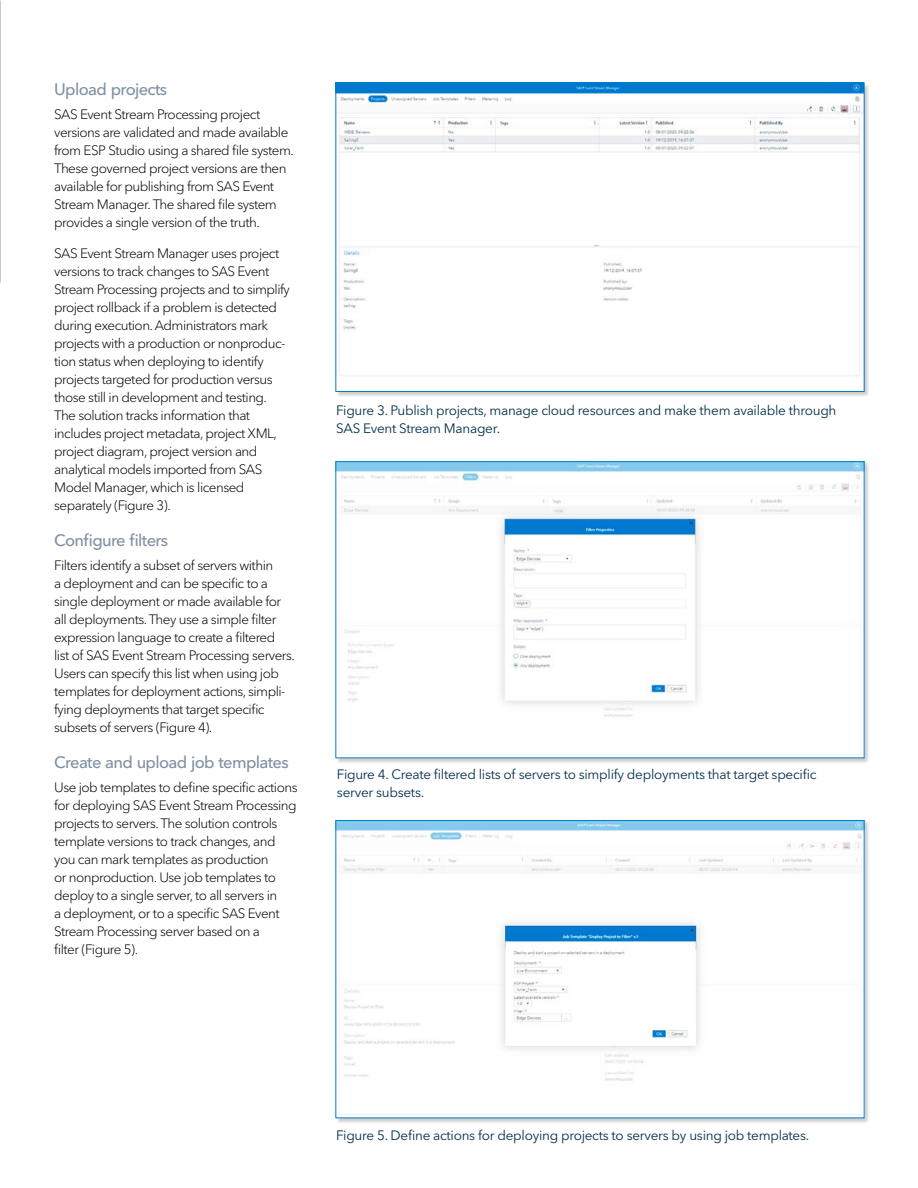
<style>
.page{position:relative;width:918px;height:1188px;background:#fff}
.page>*{position:absolute;margin:0;border:0;box-sizing:border-box;transform-origin:0 0}
.Subhead-2-Slate{font:500 16.5px "Avenir Next W1 G";letter-spacing:-.04em;color:#8091a3}
.Body{font:300 13.5px/18px "Avenir Next W1 G";letter-spacing:-.04em;color:#000}
.Figure_Caption{font:13.5px/18px "Avenir Next W1 G";letter-spacing:-.02em;color:#04304b}
</style>
<div class="page">
<div style="left:336px;top:83px;width:534px;height:315px;background:#000;opacity:.2"></div>
<div style="left:336px;top:83px;width:528px;height:309px;background:#fff"></div>
<img style="left:337px;top:84px;width:526px;height:292px">
<div style="left:335px;top:82px;width:530px;height:310px;border:1px solid #007dc3"></div>
<div style="left:336px;top:461px;width:534px;height:303px;background:#000;opacity:.2"></div>
<img style="left:337px;top:463px;width:526px;height:293px">
<div style="left:335px;top:461px;width:530px;height:297px;border:1px solid #007dc3"></div>
<div style="left:336px;top:820px;width:534px;height:304px;background:#000;opacity:.2"></div>
<img style="left:337px;top:822px;width:526px;height:294px">
<div style="left:335px;top:820px;width:530px;height:298px;border:1px solid #007dc3"></div>
<p class="Subhead-2-Slate" style="left:54px;top:79px;width:115px">Upload projects</p>
<p class="Body" style="left:54px;top:105px;width:241px">SAS Event Stream Processing project versions are validated and made available from ESP Studio using a shared file system.<br>These governed project versions are then available for publishing from SAS Event Stream Manager. The shared file system provides a single version of the truth.</p>
<p class="Body" style="left:54px;top:245px;width:237px">SAS Event Stream Manager uses project versions to track changes to SAS Event Stream Processing projects and to simplify project rollback if a problem is detected during execution. Administrators mark projects with a production or nonproduc&shy;tion status when deploying to identify projects targeted for production versus those still in development and testing.<br>The solution tracks information that includes project metadata, project XML, project diagram, project version and analytical models imported from SAS Model Manager, which is licensed separately (Figure 3).</p>
<p class="Subhead-2-Slate" style="left:54px;top:531px;width:116px">Configure filters</p>
<p class="Body" style="left:54px;top:557px;width:242px">Filters identify a subset of servers within<br>a deployment and can be specific to a single deployment or made available for all deployments. They use a simple filter expression language to create a filtered<br>list of SAS Event Stream Processing servers.<br>Users can specify this list when using job templates for deployment actions, simpli&shy;fying deployments that target specific subsets of servers (Figure 4).</p>
<p class="Subhead-2-Slate" style="left:54px;top:753px;width:236px">Create and upload job templates</p>
<p class="Body" style="left:54px;top:779px;width:245px">Use job templates to define specific actions for deploying SAS Event Stream Processing projects to servers. The solution controls template versions to track changes, and you can mark templates as production<br>or nonproduction. Use job templates to deploy to a single server, to all servers in<br>a deployment, or to a specific SAS Event Stream Processing server based on a<br>filter (Figure 5).</p>
<p class="Figure_Caption" style="left:336px;top:401px;width:502px">Figure 3. Publish projects, manage cloud resources and make them available through<br>SAS Event Stream Manager.</p>
<p class="Figure_Caption" style="left:337px;top:766px;width:481px">Figure 4. Create filtered lists of servers to simplify deployments that target specific server subsets.</p>
<p class="Figure_Caption" style="left:336px;top:1127px;width:475px">Figure 5. Define actions for deploying projects to servers by using job templates.</p>
</div>
